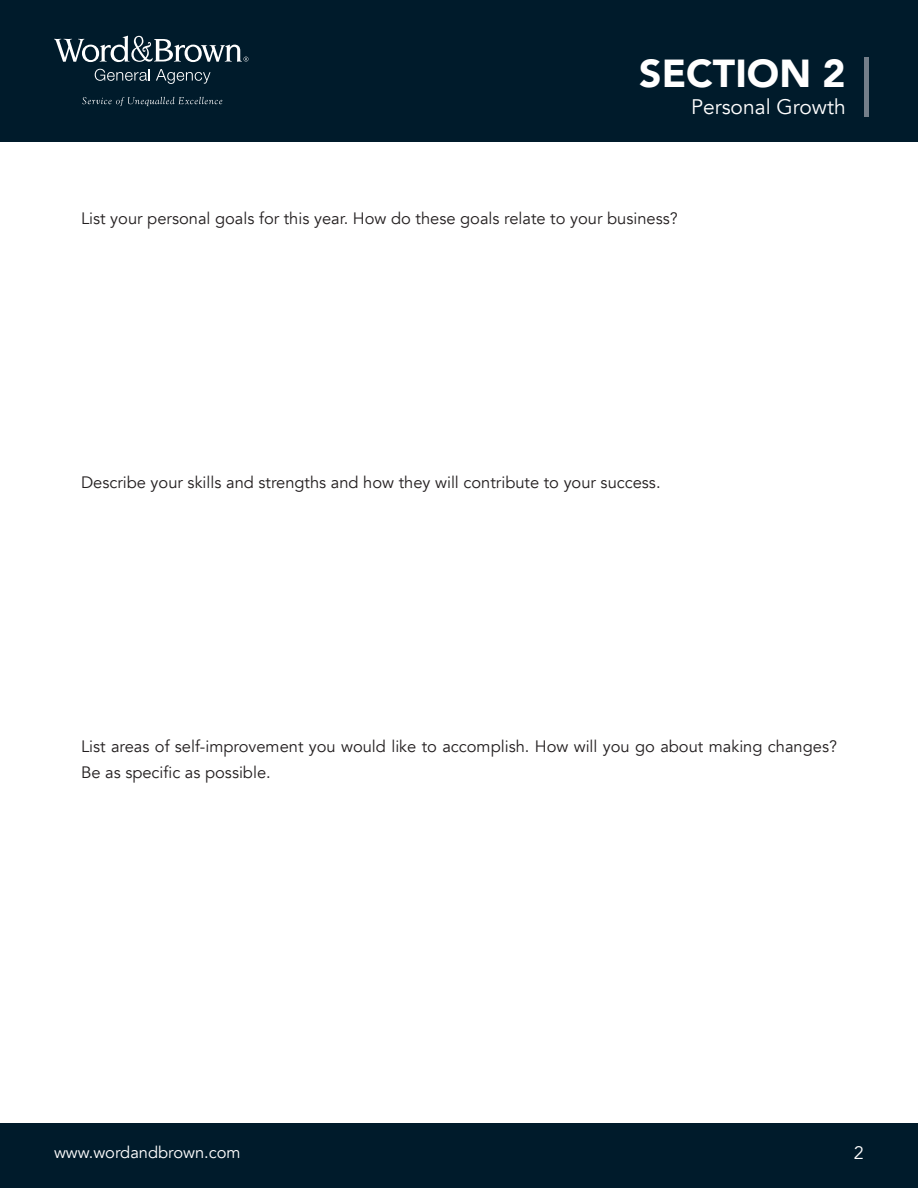
<style>
.page{position:relative;width:918px;height:1188px;background:#fff}
.page>*{position:absolute;margin:0;border:0;box-sizing:border-box;transform-origin:0 0}
.t1{font:900 39px "Avenir";color:#fff}
.t2{font:21px "Avenir";color:#fff}
.t3{font:18px "Avenir";color:#fff}
.Plain_Paragraph_Firs{font:16.5px/25.5px "Avenir";color:#231f20}
.t4{font:16.5px "Avenir";color:#fff}
</style>
<div class="page">
<div style="left:0;top:1124px;width:918px;height:64px;background:#001b2b"></div>
<div style="left:0;top:0;width:918px;height:142px;background:#001b2b"></div>
<hr style="left:864px;top:57px;width:4px;height:60px;background:#747f8a">
<svg style="left:95px;top:69px;width:55px;height:12px"></svg>
<svg style="left:156px;top:69px;width:55px;height:15px"></svg>
<svg style="left:82px;top:97px;width:140px;height:9px"></svg>
<svg style="left:54px;top:36px;width:195px;height:26px"></svg>
<p class="t1" style="left:639px;top:40px;width:208px">SECTION 2</p>
<p class="t2" style="left:691px;top:94px;width:156px">Personal Growth</p>
<p class="Plain_Paragraph_Firs" style="left:81px;top:206px;width:598px">List your personal goals for this year. How do these goals relate to your business?</p>
<p class="Plain_Paragraph_Firs" style="left:81px;top:470px;width:581px">Describe your skills and strengths and how they will contribute to your success.</p>
<p class="Plain_Paragraph_Firs" style="left:81px;top:734px;width:758px">List areas of self-improvement you would like to accomplish. How will you go about making changes?<br>Be as specific as possible.</p>
<p class="t4" style="left:54px;top:1143px;width:188px">www.wordandbrown.com</p>
<p class="t3" style="left:854px;top:1142px;width:12px">2</p>
</div>
